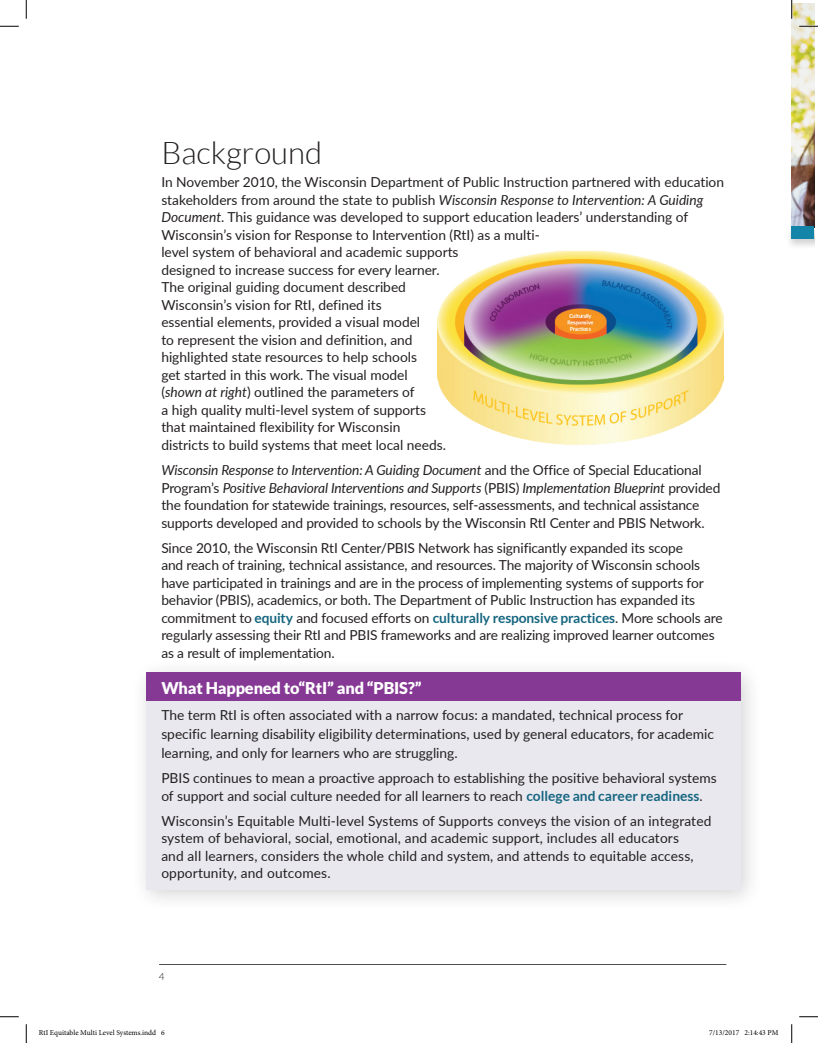
<style>
.page{position:relative;width:818px;height:1043px;background:#fff}
.page>*{position:absolute;margin:0;border:0;box-sizing:border-box;transform-origin:0 0}
.t1{font:300 31.25px "Lato";color:#231f20}
.t2{font:900 16.25px "Lato";letter-spacing:-.01em;color:#fff}
.t3{font:13.75px/17.5px "Lato";color:#231f20}
.t4{font:300 10px "Lato";color:#231f20}
.t5{font:7.5px "Minion Pro";color:#000}
.s1{font-style:italic}
.s2{font-weight:700;color:#166680}
</style>
<div class="page">
<hr style="left:159px;top:964px;width:567px;height:1px;background:#231f20">
<div style="left:131px;top:658px;width:632px;height:254px;background:#231f20;opacity:.2"></div>
<div style="left:146px;top:673px;width:594px;height:216px;background:#e9e8ef"></div>
<div style="left:146px;top:672px;width:594px;height:28px;background:#853994"></div>
<img style="left:791px;top:4px;width:23px;height:221px">
<div style="left:785px;top:225px;width:29px;height:26px;background:#231f20;opacity:.2"></div>
<div style="left:791px;top:226px;width:23px;height:12px;background:#1584a9"></div>
<img style="left:438px;top:250px;width:285px;height:195px">
<svg style="left:0;top:25px;width:19px;height:2px"></svg>
<svg style="left:799px;top:25px;width:19px;height:2px"></svg>
<svg style="left:0;top:1016px;width:19px;height:1px"></svg>
<svg style="left:799px;top:1016px;width:19px;height:1px"></svg>
<svg style="left:25px;top:0;width:2px;height:19px"></svg>
<svg style="left:25px;top:1024px;width:2px;height:18px"></svg>
<svg style="left:791px;top:0;width:1px;height:19px"></svg>
<svg style="left:791px;top:1024px;width:1px;height:18px"></svg>
<h1 class="t1" style="left:161px;top:136px;width:162px">Background</h1>
<p class="t3" style="left:161px;top:173px;width:564px">In November 2010, the Wisconsin Department of Public Instruction partnered with education stakeholders from around the state to publish <span class="s1">Wisconsin Response to Intervention: A Guiding Document</span>. This guidance was developed to support education leaders’ understanding of Wisconsin’s vision for Response to Intervention (RtI) as a multi-<br>level system of behavioral and academic supports<br>designed to increase success for every learner.<br>The original guiding document described<br>Wisconsin’s vision for RtI, defined its<br>essential elements, provided a visual model<br>to represent the vision and definition, and<br>highlighted state resources to help schools<br>get started in this work. The visual model<br>(<span class="s1">shown at right</span>) outlined the parameters of<br>a high quality multi-level system of supports<br>that maintained flexibility for Wisconsin<br>districts to build systems that meet local needs.</p>
<p class="t3" style="left:161px;top:460px;width:560px"><span class="s1">Wisconsin Response to Intervention: A Guiding Document</span> and the Office of Special Educational Program’s <span class="s1">Positive Behavioral Interventions and Supports</span> (PBIS) <span class="s1">Implementation Blueprint</span> provided the foundation for statewide trainings, resources, self-assessments, and technical assistance supports developed and provided to schools by the Wisconsin RtI Center and PBIS Network.</p>
<p class="t3" style="left:161px;top:538px;width:563px">Since 2010, the Wisconsin RtI Center/PBIS Network has significantly expanded its scope<br>and reach of training, technical assistance, and resources. The majority of Wisconsin schools have participated in trainings and are in the process of implementing systems of supports for behavior (PBIS), academics, or both. The Department of Public Instruction has expanded its commitment to <span class="s2">equity</span> and focused efforts on <span class="s2">culturally responsive practices</span>. More schools are regularly assessing their RtI and PBIS frameworks and are realizing improved learner outcomes as a result of implementation.</p>
<p class="t2" style="left:161px;top:678px;width:262px">What Happened to“RtI” and “PBIS?”</p>
<p class="t3" style="left:161px;top:705px;width:554px;line-height:18.8px">The term RtI is often associated with a narrow focus: a mandated, technical process for specific learning disability eligibility determinations, used by general educators, for academic learning, and only for learners who are struggling.</p>
<p class="t3" style="left:161px;top:768px;width:557px">PBIS continues to mean a proactive approach to establishing the positive behavioral systems of support and social culture needed for all learners to reach <span class="s2">college and career readiness</span>.</p>
<p class="t3" style="left:161px;top:811px;width:551px">Wisconsin’s Equitable Multi-level Systems of Supports conveys the vision of an integrated system of behavioral, social, emotional, and academic support, includes all educators<br>and all learners, considers the whole child and system, and attends to equitable access, opportunity, and outcomes.</p>
<p class="t4" style="left:159px;top:970px;width:7px">4</p>
<p class="t5" style="left:39px;top:1028px;width:128px">RtI Equitable Multi Level Systems.indd 6</p>
<p class="t5" style="left:709px;top:1028px;width:71px">7/13/2017 2:14:43 PM</p>
</div>
